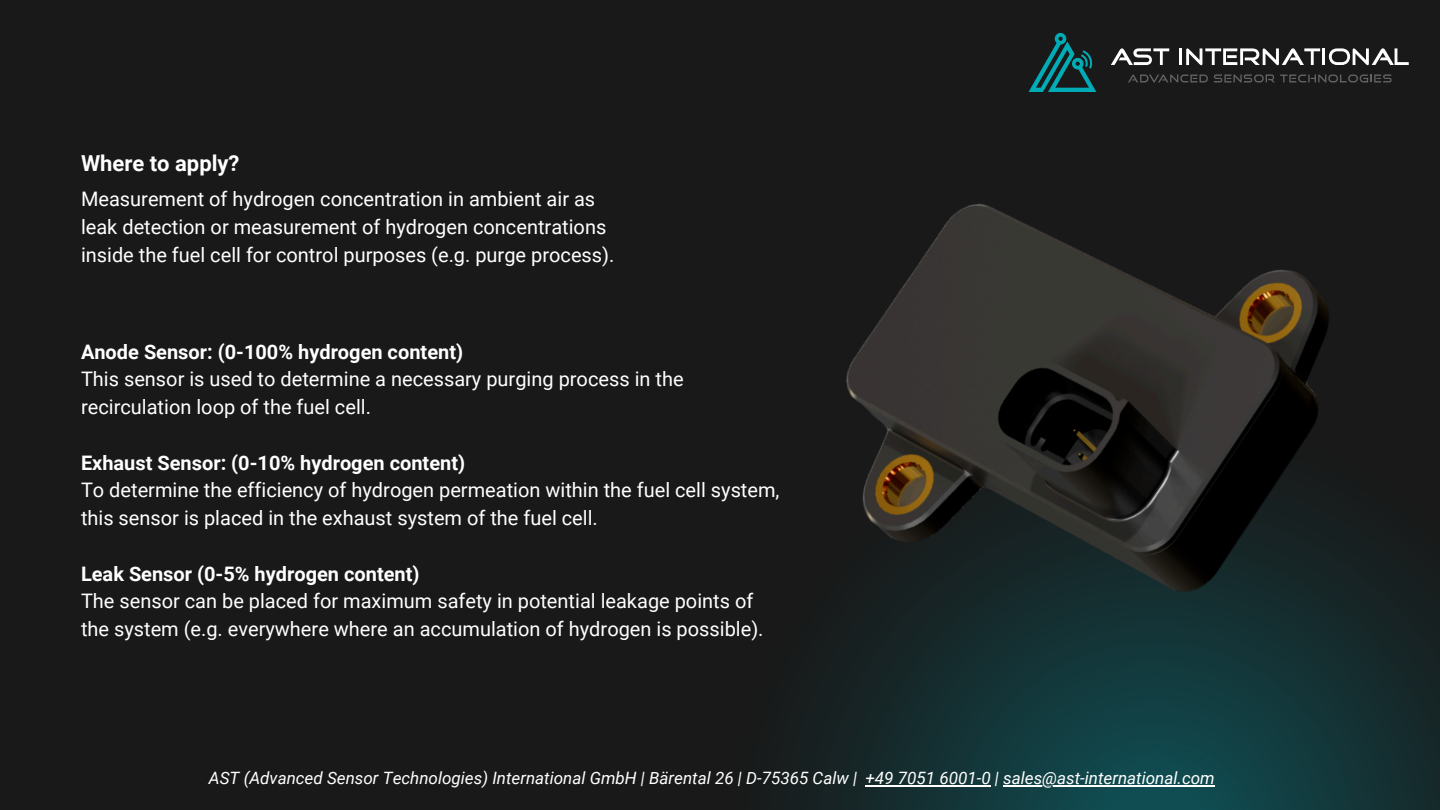
<style>
.page{position:relative;width:1440px;height:810px;background:#191919}
.page>*{position:absolute;margin:0;border:0;box-sizing:border-box;transform-origin:0 0}
.t1{font:700 22px "Roboto";color:#fff}
.t2{font:20px/27.8px "Roboto";color:#fff}
.t3{font:italic 17px "Roboto";color:#fff}
.s1{font-weight:700}
</style>
<div class="page">
<svg style="left:1119px;top:48px;width:50px;height:3px"></svg>
<hr style="left:1179px;top:48px;width:3px;height:17px;background:#fefefe">
<svg style="left:1186px;top:48px;width:212px;height:3px"></svg>
<svg style="left:1052px;top:33px;width:33px;height:18px"></svg>
<svg style="left:820px;top:655px;width:620px;height:155px;background:#143a3d"></svg>
<hr style="left:866px;top:786px;width:125px;height:1px;background:#fff">
<hr style="left:1003px;top:786px;width:212px;height:1px;background:#fff">
<img style="left:820px;top:51px;width:612px;height:691px">
<p class="t1" style="left:81px;top:150px;width:160px">Where to apply?</p>
<p class="t2" style="left:81px;top:185px;width:535px">Measurement of hydrogen concentration in ambient air as leak detection or measurement of hydrogen concentrations inside the fuel cell for control purposes (e.g. purge process).</p>
<h2 class="t2" style="left:81px;top:338px;width:604px"><span class="s1">Anode Sensor: (0-100% hydrogen content)<br></span>This sensor is used to determine a necessary purging process in the recirculation loop of the fuel cell.</h2>
<h2 class="t2" style="left:81px;top:449px;width:700px"><span class="s1">Exhaust Sensor: (0-10% hydrogen content)<br></span>To determine the efficiency of hydrogen permeation within the fuel cell system, this sensor is placed in the exhaust system of the fuel cell.</h2>
<h2 class="t2" style="left:81px;top:560px;width:684px"><span class="s1">Leak Sensor (0-5% hydrogen content)<br></span>The sensor can be placed for maximum safety in potential leakage points of the system (e.g. everywhere where an accumulation of hydrogen is possible).</h2>
<h1 class="t3" style="left:209px;top:768px;width:1007px">AST (Advanced Sensor Technologies) International GmbH | Bärental 26 | D-75365 Calw | +49 7051 6001-0 | sales@ast-international.com</h1>
</div>
